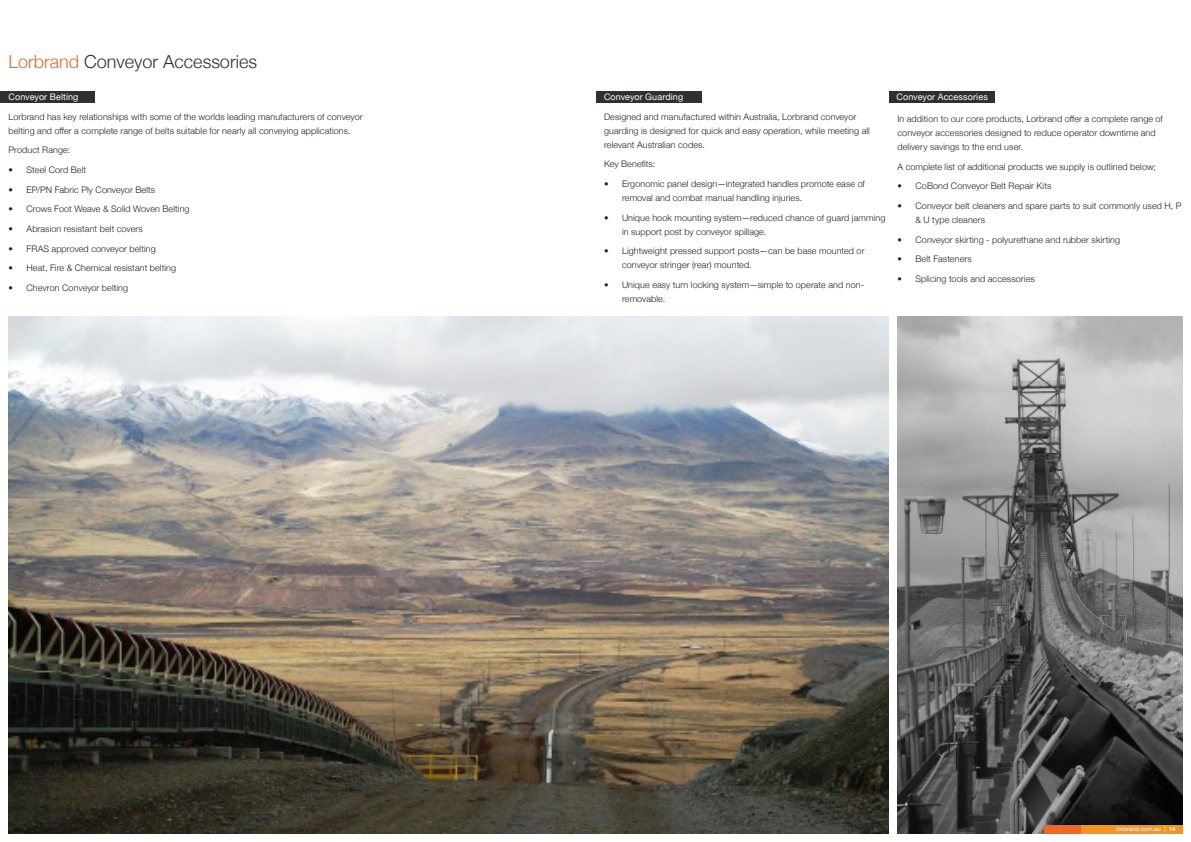
<style>
.page{position:relative;width:1191px;height:842px;background:#fff}
.page>*{position:absolute;margin:0;border:0;box-sizing:border-box;transform-origin:0 0}
.Page_Heading{font:300 18px "Helvetica Neue";color:#312f30}
.Copy{font:300 9px/14px "Helvetica Neue";letter-spacing:.01em;color:#231f20}
.Bullets{font:300 9px/14px "Helvetica Neue";letter-spacing:.01em;color:#231f20}
.White_Sub_Heading{font:9px "Helvetica Neue";letter-spacing:.01em;color:#fff}
.t1{font:6px "Helvetica Neue";color:#fff}
.s1{color:#f26621}
.s2{font-weight:700}
</style>
<div class="page">
<img style="left:9px;top:316px;width:880px;height:517px">
<div style="left:0;top:91px;width:94px;height:12px;background:#312f30"></div>
<img style="left:897px;top:316px;width:285px;height:517px">
<div style="left:596px;top:91px;width:106px;height:12px;background:#312f30"></div>
<div style="left:1044px;top:825px;width:36px;height:8px;background:#f26621"></div>
<div style="left:1080px;top:825px;width:102px;height:8px;background:#f7941f"></div>
<div style="left:889px;top:91px;width:105px;height:12px;background:#312f30"></div>
<p class="Page_Heading" style="left:9px;top:47px;width:250px"><span class="s1">Lorbrand</span> Conveyor Accessories</p>
<p class="White_Sub_Heading" style="left:9px;top:90px;width:71px">Conveyor Belting</p>
<p class="Copy" style="left:9px;top:109px;width:356px">Lorbrand has key relationships with some of the worlds leading manufacturers of conveyor belting and offer a complete range of belts suitable for nearly all conveying applications.</p>
<p class="Copy" style="left:9px;top:142px;width:63px">Product Range:</p>
<p class="Copy" style="left:9px;top:162px;width:79px">• Steel Cord Belt</p>
<p class="Copy" style="left:9px;top:182px;width:148px">• EP/PN Fabric Ply Conveyor Belts</p>
<p class="Copy" style="left:9px;top:201px;width:183px">• Crows Foot Weave &amp; Solid Woven Belting</p>
<p class="Copy" style="left:9px;top:221px;width:136px">• Abrasion resistant belt covers</p>
<p class="Copy" style="left:9px;top:241px;width:149px">• FRAS approved conveyor belting</p>
<p class="Copy" style="left:9px;top:260px;width:169px">• Heat, Fire &amp; Chemical resistant belting</p>
<p class="Copy" style="left:9px;top:280px;width:121px">• Chevron Conveyor belting</p>
<p class="White_Sub_Heading" style="left:604px;top:90px;width:81px">Conveyor Guarding</p>
<p class="Copy" style="left:604px;top:109px;width:267px">Designed and manufactured within Australia, Lorbrand conveyor guarding is designed for quick and easy operation, while meeting all relevant Australian codes.</p>
<p class="Copy" style="left:604px;top:156px;width:53px">Key Benefits:</p>
<p class="Copy" style="left:622px;top:176px;width:244px;text-indent:-18px">• Ergonomic panel design—integrated handles promote ease of removal and combat manual handling injuries.</p>
<p class="Copy" style="left:622px;top:210px;width:265px;text-indent:-18px">• Unique hook mounting system—reduced chance of guard jamming in support post by conveyor spillage.</p>
<p class="Copy" style="left:622px;top:243px;width:244px;text-indent:-18px">• Lightweight pressed support posts—can be base mounted or conveyor stringer (rear) mounted.</p>
<p class="Copy" style="left:622px;top:277px;width:243px;text-indent:-18px">• Unique easy turn locking system—simple to operate and non&shy;removable.</p>
<p class="White_Sub_Heading" style="left:896px;top:90px;width:93px">Conveyor Accessories</p>
<p class="Bullets" style="left:897px;top:111px;width:267px">In addition to our core products, Lorbrand offer a complete range of conveyor accessories designed to reduce operator downtime and delivery savings to the end user.</p>
<p class="Copy" style="left:897px;top:159px;width:260px">A complete list of additional products we supply is outlined below;</p>
<p class="Copy" style="left:897px;top:178px;width:155px">• CoBond Conveyor Belt Repair Kits</p>
<p class="Copy" style="left:915px;top:198px;width:267px;text-indent:-18px">• Conveyor belt cleaners and spare parts to suit commonly used H, P &amp; U type cleaners</p>
<p class="Copy" style="left:897px;top:232px;width:224px">• Conveyor skirting - polyurethane and rubber skirting</p>
<p class="Copy" style="left:897px;top:251px;width:76px">• Belt Fasteners</p>
<p class="Copy" style="left:897px;top:271px;width:139px">• Splicing tools and accessories</p>
<p class="t1" style="left:1116px;top:825px;width:60px">lorbrand.com.au | <span class="s2">14</span></p>
</div>
